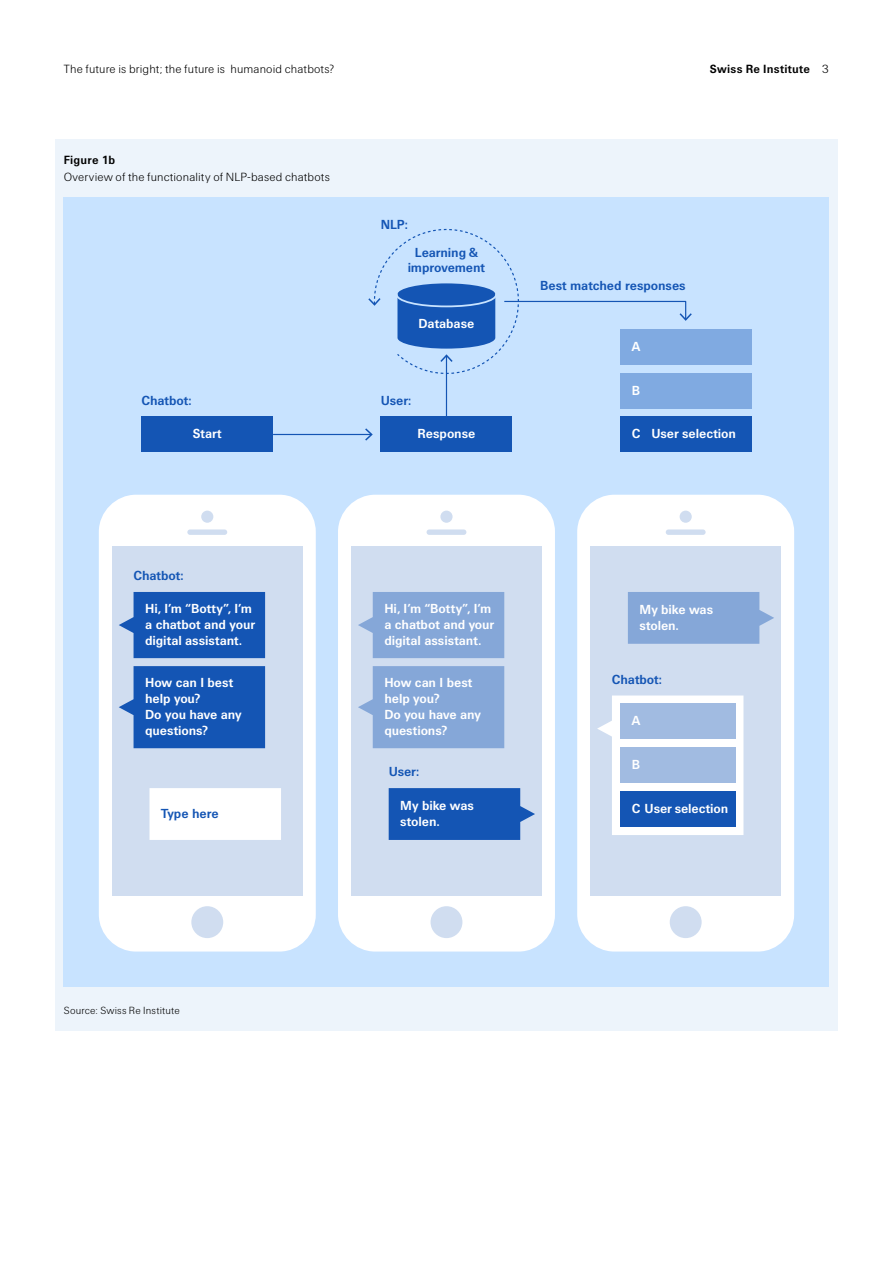
<style>
.page{position:relative;width:893px;height:1263px;background:#fff}
.page>*{position:absolute;margin:0;border:0;box-sizing:border-box;transform-origin:0 0}
.t1{font:700 13.2px/15.9px "Swiss Re Sans OT";letter-spacing:-.005em;color:#fff}
.t2{font:700 13.2px/15.9px "Swiss Re Sans OT";letter-spacing:-.005em;color:#1455b4;text-align:center}
.t3{font:300 12px "Swiss Re Sans OT";letter-spacing:.01em;color:#000}
.t4{font:700 12px "Swiss Re Sans OT";letter-spacing:.02em;color:#000}
.t5{font:300 10.5px "Swiss Re Sans OT";letter-spacing:.02em;color:#000}
.s1{font-weight:300}
</style>
<div class="page">
<div style="left:55px;top:140px;width:783px;height:891px;background:#edf4fb"></div>
<div style="left:64px;top:197px;width:765px;height:790px;background:#c8e3ff"></div>
<div style="left:99px;top:495px;width:217px;height:456px;background:#fff;border-radius:37px"></div>
<div style="left:187px;top:529px;width:40px;height:6px;background:#d0ddf0;border-radius:3px"></div>
<div style="left:201px;top:511px;width:12px;height:12px;background:#d0ddf0;border-radius:50%"></div>
<div style="left:112px;top:546px;width:190px;height:349px;background:#d0ddf0"></div>
<div style="left:191px;top:906px;width:32px;height:32px;background:#d0ddf0;border-radius:50%"></div>
<div style="left:338px;top:495px;width:217px;height:456px;background:#fff;border-radius:37px"></div>
<div style="left:427px;top:529px;width:39px;height:6px;background:#d0ddf0;border-radius:3px"></div>
<div style="left:440px;top:511px;width:13px;height:12px;background:#d0ddf0;border-radius:50%"></div>
<div style="left:351px;top:546px;width:190px;height:349px;background:#d0ddf0"></div>
<div style="left:431px;top:906px;width:31px;height:32px;background:#d0ddf0;border-radius:50%"></div>
<div style="left:577px;top:495px;width:217px;height:456px;background:#fff;border-radius:37px"></div>
<div style="left:666px;top:529px;width:40px;height:6px;background:#d0ddf0;border-radius:3px"></div>
<div style="left:680px;top:511px;width:12px;height:12px;background:#d0ddf0;border-radius:50%"></div>
<div style="left:591px;top:546px;width:190px;height:349px;background:#d0ddf0"></div>
<div style="left:670px;top:906px;width:32px;height:32px;background:#d0ddf0;border-radius:50%"></div>
<svg style="left:119px;top:592px;width:146px;height:66px;background:#2561b9"></svg>
<svg style="left:119px;top:666px;width:146px;height:82px;background:#2561b9"></svg>
<div style="left:149px;top:788px;width:132px;height:52px;background:#fff"></div>
<svg style="left:358px;top:592px;width:146px;height:66px;background:#8cacda"></svg>
<svg style="left:358px;top:666px;width:146px;height:82px;background:#8cacda"></svg>
<svg style="left:389px;top:788px;width:146px;height:52px;background:#2460b9"></svg>
<svg style="left:628px;top:592px;width:146px;height:52px;background:#8babda"></svg>
<svg style="left:597px;top:695px;width:146px;height:140px"></svg>
<div style="left:620px;top:703px;width:115px;height:36px;background:#a1bbe1"></div>
<div style="left:620px;top:747px;width:115px;height:36px;background:#a1bbe1"></div>
<div style="left:620px;top:791px;width:115px;height:36px;background:#1455b4"></div>
<hr style="left:273px;top:434px;width:98px;height:1px;background:#1455b4">
<svg style="left:365px;top:428px;width:8px;height:13px"></svg>
<hr style="left:446px;top:356px;width:1px;height:60px;background:#1455b4">
<svg style="left:368px;top:228px;width:324px;height:153px"></svg>
<div style="left:142px;top:416px;width:131px;height:36px;background:#1455b4"></div>
<div style="left:381px;top:416px;width:131px;height:36px;background:#1455b4"></div>
<div style="left:620px;top:329px;width:131px;height:36px;background:#80aae1"></div>
<div style="left:620px;top:373px;width:131px;height:36px;background:#80aae1"></div>
<div style="left:620px;top:416px;width:131px;height:36px;background:#1455b4"></div>
<p class="t3" style="left:64px;top:62px;width:272px">The future is bright; the future is humanoid chatbots?</p>
<p class="t4" style="left:710px;top:62px;width:121px">Swiss Re Institute <span class="s1">3</span></p>
<p class="t4" style="left:64px;top:153px;width:53px">Figure 1b</p>
<p class="t3" style="left:64px;top:170px;width:268px">Overview of the functionality of NLP-based chatbots</p>
<p class="t2" style="left:381px;top:217px;width:29px">NLP:</p>
<p class="t2" style="left:408px;top:244px;width:79px">Learning &amp; improvement</p>
<p class="t1" style="left:418px;top:315px;width:57px">Database</p>
<p class="t2" style="left:142px;top:392px;width:52px">Chatbot:</p>
<p class="t2" style="left:381px;top:392px;width:32px">User:</p>
<p class="t1" style="left:193px;top:426px;width:31px">Start</p>
<p class="t1" style="left:418px;top:426px;width:59px">Response</p>
<p class="t2" style="left:540px;top:277px;width:147px">Best matched responses</p>
<p class="t1" style="left:632px;top:338px;width:10px">A</p>
<p class="t1" style="left:632px;top:382px;width:10px">B</p>
<p class="t1" style="left:632px;top:426px;width:10px">C</p>
<p class="t1" style="left:651px;top:426px;width:86px">User selection</p>
<p class="t2" style="left:134px;top:568px;width:52px">Chatbot:</p>
<p class="t1" style="left:145px;top:601px;width:111px">Hi, I’m “Botty”, I’m a chatbot and your digital assistant.</p>
<p class="t1" style="left:145px;top:675px;width:98px">How can I best help you?<br>Do you have any questions?</p>
<p class="t2" style="left:161px;top:805px;width:59px">Type here</p>
<p class="t1" style="left:384px;top:601px;width:111px">Hi, I’m “Botty”, I’m a chatbot and your digital assistant.</p>
<p class="t1" style="left:384px;top:675px;width:98px">How can I best help you?<br>Do you have any questions?</p>
<p class="t2" style="left:389px;top:764px;width:32px">User:</p>
<p class="t1" style="left:400px;top:797px;width:75px">My bike was stolen.</p>
<p class="t1" style="left:639px;top:601px;width:75px">My bike was stolen.</p>
<p class="t2" style="left:612px;top:671px;width:52px">Chatbot:</p>
<p class="t1" style="left:632px;top:713px;width:10px">A</p>
<p class="t1" style="left:632px;top:757px;width:10px">B</p>
<p class="t1" style="left:632px;top:801px;width:98px">C User selection</p>
<p class="t5" style="left:64px;top:1004px;width:118px">Source: Swiss Re Institute</p>
</div>
